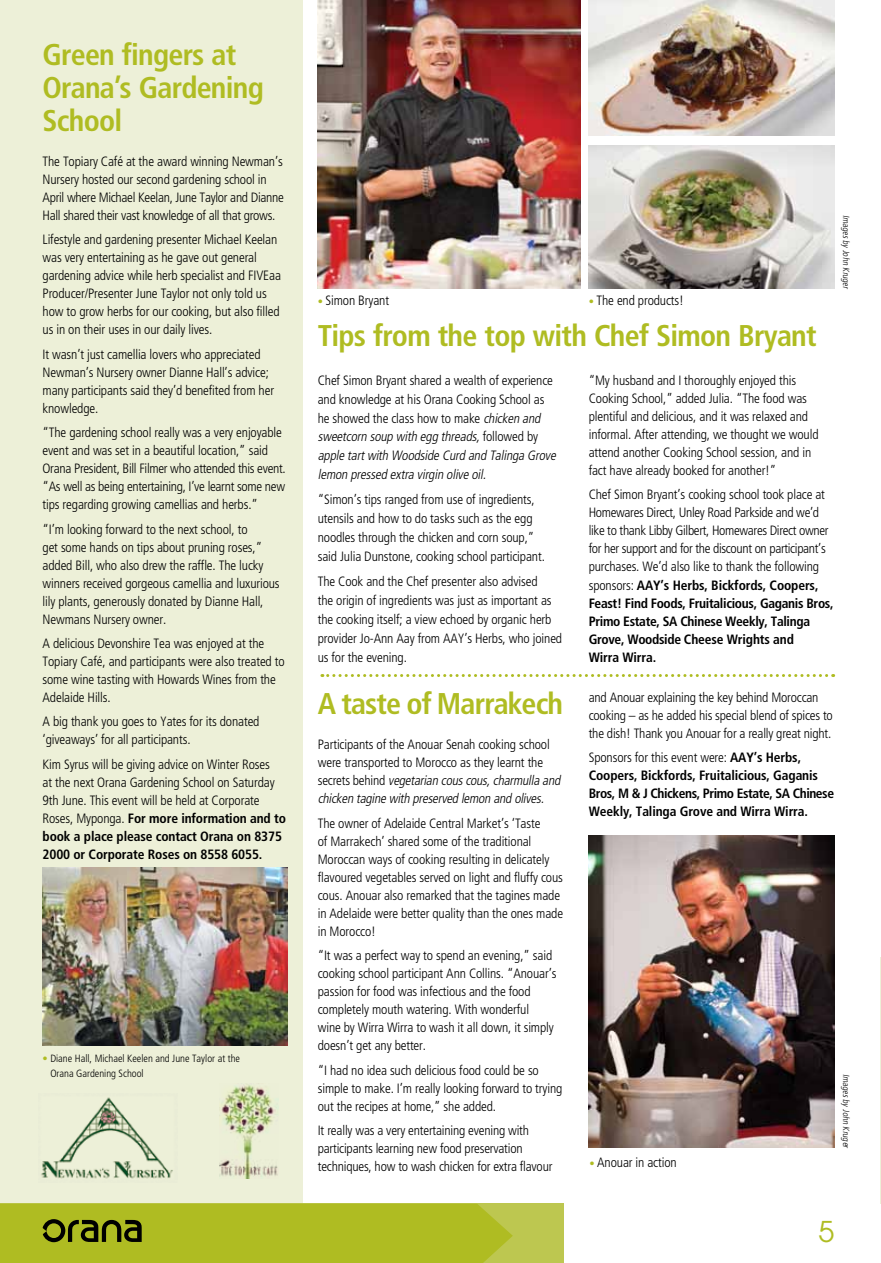
<style>
.page{position:relative;width:881px;height:1263px;background:#fff}
.page>*{position:absolute;margin:0;border:0;box-sizing:border-box;transform-origin:0 0}
.t1{font:700 condensed 30px/33px "Frutiger";letter-spacing:-.025em;color:#afbc22}
.t2{font:28.5px "Avant Garde";color:#afbc22}
.t3{font:300 condensed 13.5px/18px "Frutiger";letter-spacing:-.01em;color:#000}
.t4{font:700 condensed 13.5px/18px "Frutiger";letter-spacing:-.01em;color:#000}
.t5{font:300 condensed 10.5px/15px "Frutiger";color:#000}
.t6{font:italic 300 condensed 9px "Frutiger";color:#000}
.s1{font-weight:700}
.s2{color:#afbc22}
.s3{font-size:10.5px;color:#afbc22}
.s4{font-style:italic}
.s5{font-weight:300}
</style>
<div class="page">
<div style="left:0;top:0;width:302px;height:1204px;background:#edf0d8"></div>
<div style="left:0;top:1204px;width:563px;height:59px;background:#bdc750"></div>
<svg style="left:0;top:1204px;width:512px;height:59px;background:#a9b522"></svg>
<img style="left:43px;top:868px;width:244px;height:178px">
<img style="left:41px;top:1097px;width:132px;height:82px">
<img style="left:219px;top:1084px;width:59px;height:94px">
<img style="left:317px;top:0;width:263px;height:289px">
<img style="left:588px;top:0;width:245px;height:136px">
<img style="left:588px;top:145px;width:245px;height:144px">
<img style="left:588px;top:835px;width:245px;height:313px">
<svg style="left:322px;top:674px;width:504px;height:3px"></svg>
<h1 class="t1" style="left:43px;top:38px;width:223px">Green fingers at<br>Orana’s Gardening<br>School</h1>
<p class="t3" style="left:43px;top:153px;width:243px">The Topiary Café at the award winning Newman’s Nursery hosted our second gardening school in April where Michael Keelan, June Taylor and Dianne Hall shared their vast knowledge of all that grows.</p>
<p class="t3" style="left:43px;top:231px;width:240px">Lifestyle and gardening presenter Michael Keelan was very entertaining as he gave out general gardening advice while herb specialist and FIVEaa Producer/Presenter June Taylor not only told us how to grow herbs for our cooking, but also filled us in on their uses in our daily lives.</p>
<p class="t3" style="left:43px;top:345px;width:233px">It wasn’t just camellia lovers who appreciated Newman’s Nursery owner Dianne Hall’s advice; many participants said they’d benefited from her knowledge.</p>
<p class="t3" style="left:43px;top:424px;width:245px">“The gardening school really was a very enjoyable event and was set in a beautiful location,” said Orana President, Bill Filmer who attended this event. “As well as being entertaining, I’ve learnt some new tips regarding growing camellias and herbs.”</p>
<p class="t3" style="left:43px;top:520px;width:238px">“I’m looking forward to the next school, to<br>get some hands on tips about pruning roses,” added Bill, who also drew the raffle. The lucky winners received gorgeous camellia and luxurious lily plants, generously donated by Dianne Hall, Newmans Nursery owner.</p>
<p class="t3" style="left:43px;top:634px;width:243px">A delicious Devonshire Tea was enjoyed at the Topiary Café, and participants were also treated to some wine tasting with Howards Wines from the Adelaide Hills.</p>
<p class="t3" style="left:43px;top:713px;width:218px">A big thank you goes to Yates for its donated ‘giveaways’ for all participants.</p>
<p class="t3" style="left:43px;top:755px;width:245px">Kim Syrus will be giving advice on Winter Roses<br>at the next Orana Gardening School on Saturday 9th June. This event will be held at Corporate Roses, Myponga. <span class="s1">For more information and to book a place please contact Orana on 8375<br>2000 or Corporate Roses on 8558 6055.</span></p>
<p class="t5" style="left:50px;top:1051px;width:191px;text-indent:-8px"><span class="s2">•</span> Diane Hall, Michael Keelen and June Taylor at the<br>Orana Gardening School</p>
<p class="t3" style="left:317px;top:292px;width:73px"><span class="s3">•</span> Simon Bryant</p>
<p class="t3" style="left:588px;top:292px;width:97px"><span class="s3">•</span> The end products!</p>
<h1 class="t1" style="left:317px;top:319px;width:500px">Tips from the top with Chef Simon Bryant</h1>
<p class="t6" style="left:851px;top:214px;width:78px;rotate:90deg">ImagesbyJohn Kruger</p>
<p class="t3" style="left:317px;top:371px;width:242px;line-height:18.9px">Chef Simon Bryant shared a wealth of experience and knowledge at his Orana Cooking School as he showed the class how to make <span class="s4">chicken and sweetcorn soup with egg threads,</span>f o l l o w e d b y <span class="s4">apple tartwith Woodside Curd and Talinga Grove lemon pressed extra virgin olive oil.</span></p>
<p class="t3" style="left:317px;top:490px;width:228px;line-height:18.9px">“Simon’s tips ranged from use of ingredients, utensils and how to do tasks such as the egg noodles through the chicken and corn soup,” said Julia Dunstone, cooking school participant.</p>
<p class="t3" style="left:317px;top:572px;width:246px;line-height:18.9px">The Cook and the Chef presenter also advised<br>the origin of ingredients was just as important as the cooking itself; a view echoed by organic herb provider Jo-Ann Aay from AAY’s Herbs, who joined us for the evening.</p>
<p class="t3" style="left:588px;top:371px;width:231px">“My husband and I thoroughly enjoyed this Cooking School,” added Julia. “The food was plentiful and delicious, and it was relaxed and informal. After attending, we thought we would attend another Cooking School session, and in fact have already booked for another!”</p>
<p class="t3" style="left:588px;top:486px;width:246px">Chef Simon Bryant’s cooking school took place at Homewares Direct, Unley Road Parkside and we’d like to thank Libby Gilbert, Homewares Direct owner for her support and for the discount on participant’s purchases. We’d also like to thank the following sponsors: <span class="s1">AAY’s Herbs, Bickfords, Coopers, Feast! Find Foods, Fruitalicious, Gaganis Bros, Primo Estate, SA Chinese Weekly, Talinga Grove, Woodside Cheese Wrights and<br>Wirra Wirra.</span></p>
<h1 class="t1" style="left:317px;top:687px;width:247px">A taste of Marrakech</h1>
<p class="t3" style="left:317px;top:736px;width:247px">Participants of the Anouar Senah cooking school were transported to Morocco as they learnt the<br>s e c r e t s b e h i n d <span class="s4">vegetarian couscous,charmulla and chicken tagine with preserved lemon and olives.</span></p>
<p class="t3" style="left:317px;top:814px;width:247px">The owner of Adelaide Central Market’s ‘Taste<br>of Marrakech’ shared some of the traditional Moroccan ways of cooking resulting in delicately flavoured vegetables served on light and fluffy cous cous. Anouar also remarked that the tagines made in Adelaide were better quality than the ones made in Morocco!</p>
<p class="t3" style="left:317px;top:947px;width:240px">“It was a perfect way to spend an evening,” said cooking school participant Ann Collins. “Anouar’s passion for food was infectious and the food completely mouth watering. With wonderful<br>wine by Wirra Wirra to wash it all down, it simply doesn’t get any better.</p>
<p class="t3" style="left:317px;top:1061px;width:246px">“I had no idea such delicious food could be so simple to make. I’m really looking forward to trying out the recipes at home,” she added.</p>
<p class="t3" style="left:317px;top:1121px;width:236px">It really was a very entertaining evening with participants learning new food preservation techniques, how to wash chicken for extra flavour</p>
<p class="t3" style="left:588px;top:688px;width:245px">and Anouar explaining the key behind Moroccan cooking – as he added his special blend of spices to the dish! Thank you Anouar for a really great night.</p>
<p class="t4" style="left:588px;top:749px;width:247px"><span class="s5">Sponsors for this event were:</span> AAY’s Herbs, Coopers, Bickfords, Fruitalicious, Gaganis Bros, M &amp; J Chickens, Primo Estate, SA Chinese Weekly, Talinga Grove and Wirra Wirra.</p>
<p class="t3" style="left:589px;top:1153px;width:89px"><span class="s3">•</span> Anouar in action</p>
<p class="t6" style="left:851px;top:1074px;width:78px;rotate:90deg">ImagesbyJohn Kruger</p>
<h2 class="t2" style="left:818px;top:1214px;width:17px">5</h2>
</div>
